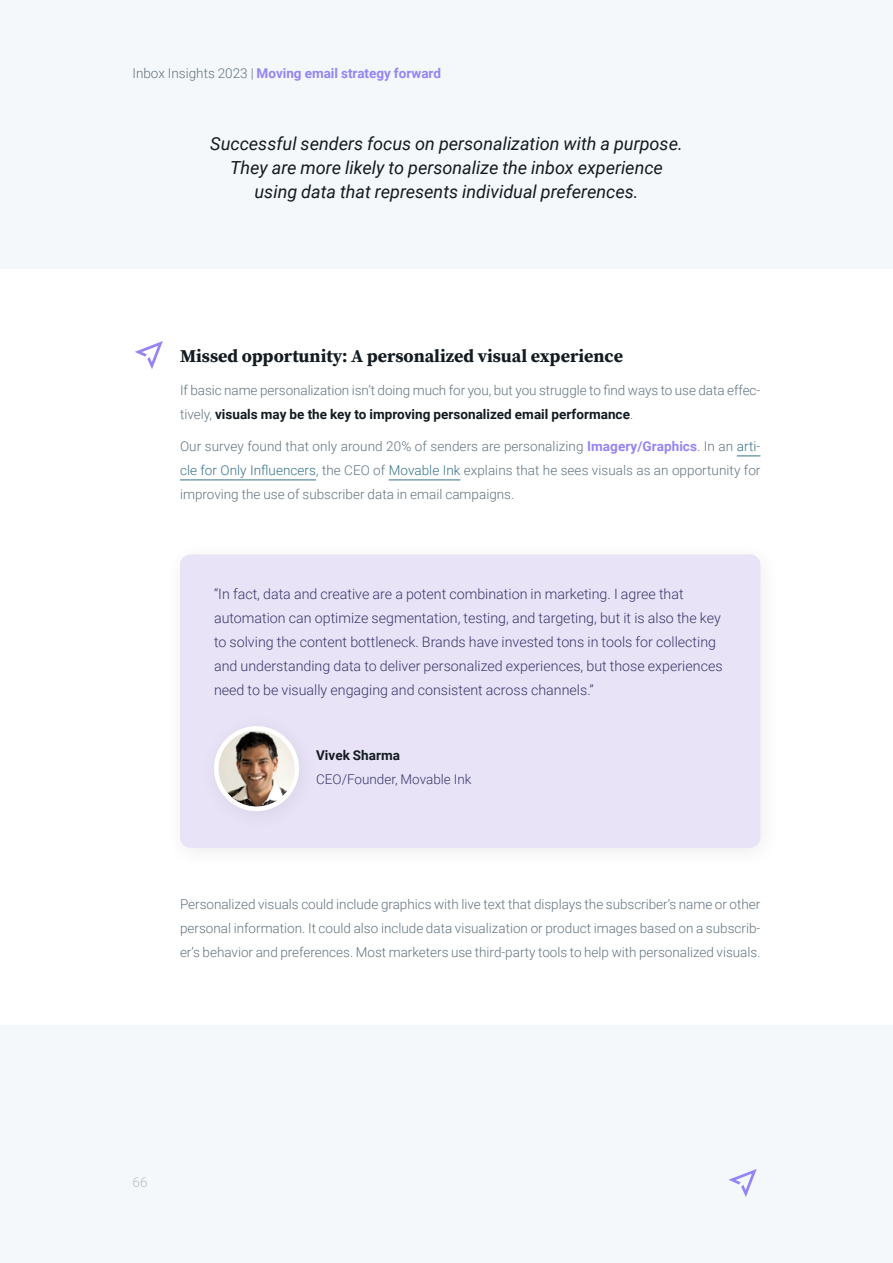
<style>
.page{position:relative;width:893px;height:1263px;background:#f5f8fa}
.page>*{position:absolute;margin:0;border:0;box-sizing:border-box;transform-origin:0 0}
.t1{font:italic 18px/24px "Roboto";color:#131b20;text-align:center}
.t2{font:700 18px "Source Serif Pro";color:#131b20}
.t3{font:300 14.25px/24px "Roboto";color:#38386b}
.t4{font:300 13.5px/24px "Roboto";color:#63737e;text-align:justify}
.t5{font:700 13.5px "Roboto";color:#9585f4}
.t6{font:300 13.5px "Roboto";color:#38386b}
.t7{font:700 13.5px "Roboto";color:#131b20}
.t8{font:300 13.5px "Roboto";color:#b3bdc4}
.s1{font-weight:300;color:#63737e}
.s2{font-weight:700;color:#131b20}
.s3{font-weight:700;color:#9585f4}
.s4{color:#377386}
</style>
<div class="page">
<svg style="left:728px;top:1169px;width:29px;height:28px"></svg>
<div style="left:0;top:270px;width:893px;height:755px;background:#fff"></div>
<svg style="left:135px;top:341px;width:28px;height:28px"></svg>
<svg style="left:737px;top:455px;width:23px;height:1px"></svg>
<hr style="left:180px;top:479px;width:136px;height:1px;background:#377386">
<hr style="left:389px;top:479px;width:71px;height:1px;background:#377386">
<div style="left:180px;top:554px;width:580px;height:294px;background:#e9e3f7;border-radius:11px"></div>
<img style="left:219px;top:731px;width:76px;height:76px">
<div style="left:214px;top:726px;width:85px;height:85px;border:4px solid #fff;border-radius:50%"></div>
<p class="t5" style="left:132px;top:64px;width:310px"><span class="s1">Inbox Insights 2023 |</span> Moving email strategy forward</p>
<h1 class="t1" style="left:210px;top:130px;width:474px">Successful senders focus on personalization with a purpose.<br>They are more likely to personalize the inbox experience using data that represents individual preferences.</h1>
<h1 class="t2" style="left:180px;top:344px;width:445px">Missed opportunity: A personalized visual experience</h1>
<p class="t4" style="left:180px;top:378px;width:582px">If basic name personalization isn’t doing much for you, but you struggle to find ways to use data effec&shy;tively, <span class="s2">visuals may be the key to improving personalized email performance</span>.</p>
<p class="t4" style="left:180px;top:434px;width:582px">Our survey found that only around 20% of senders are personalizing <span class="s3">Imagery/Graphics</span>. In an <span class="s4">arti&shy;cle for Only Influencers</span>, the CEO of <span class="s4">Movable Ink</span> explains that he sees visuals as an opportunity for improving the use of subscriber data in email campaigns.</p>
<p class="t3" style="left:214px;top:581px;width:510px">“In fact, data and creative are a potent combination in marketing. I agree that automation can optimize segmentation, testing, and targeting, but it is also the key to solving the content bottleneck. Brands have invested tons in tools for collecting and understanding data to deliver personalized experiences, but those experiences need to be visually engaging and consistent across channels.”</p>
<p class="t7" style="left:316px;top:746px;width:85px">Vivek Sharma</p>
<p class="t6" style="left:316px;top:770px;width:157px">CEO/Founder, Movable Ink</p>
<p class="t4" style="left:180px;top:891px;width:582px">Personalized visuals could include graphics with live text that displays the subscriber’s name or other personal information. It could also include data visualization or product images based on a subscrib&shy;er’s behavior and preferences. Most marketers use third-party tools to help with personalized visuals.</p>
<p class="t8" style="left:133px;top:1173px;width:16px">66</p>
</div>
